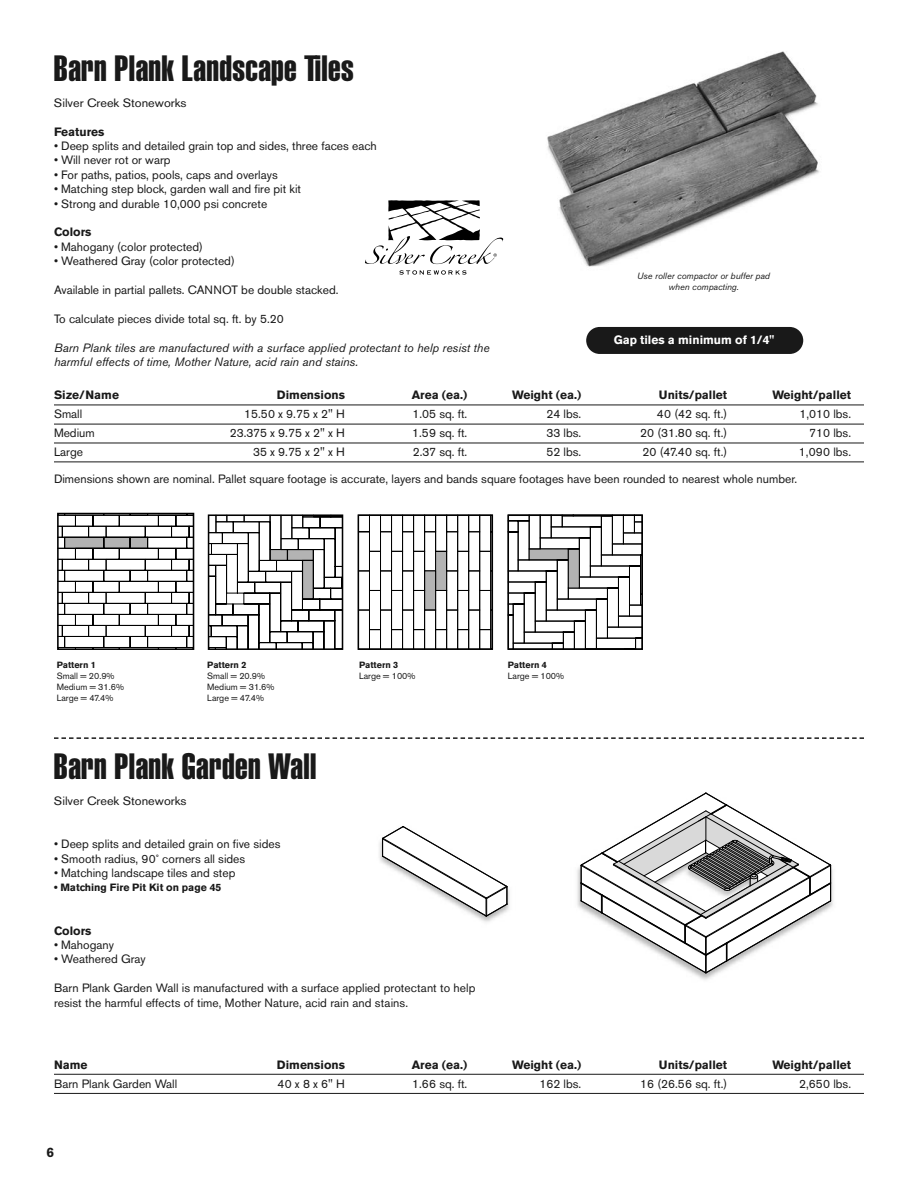
<style>
.page{position:relative;width:918px;height:1188px;background:#fff}
.page>*{position:absolute;margin:0;border:0;box-sizing:border-box;transform-origin:0 0}
.t1{font:36px "Helvetica Extra Compressed";letter-spacing:.01em;color:#191919;scale:1.05 1}
.t2{font:700 13.5px "Akzidenz Grotesk BE";color:#191919}
.t3{font:12px "Akzidenz Grotesk BE";color:#191919}
.t4{font:700 12px "Akzidenz Grotesk BE";color:#191919}
.t5{font:italic 12px "Akzidenz Grotesk BE";color:#191919}
.t6{font:12px "Akzidenz Grotesk BE";color:#191919;scale:1.05 1}
.t7{font:700 12px "Akzidenz Grotesk BE";color:#fff}
.t8{font:700 10.5px "Akzidenz Grotesk BE";color:#191919}
.t9{font:9px "Akzidenz Grotesk BE";color:#191919}
.t10{font:italic 9px "Akzidenz Grotesk BE";color:#191919}
.t11{font:700 9px "Akzidenz Grotesk BE";color:#191919}
</style>
<div class="page">
<hr style="left:54px;top:405px;width:810px;height:1px;background:#191919">
<hr style="left:54px;top:424px;width:810px;height:1px;background:#191919">
<hr style="left:54px;top:443px;width:810px;height:1px;background:#191919">
<hr style="left:54px;top:462px;width:810px;height:1px;background:#191919">
<svg style="left:54px;top:737px;width:810px;height:2px"></svg>
<hr style="left:54px;top:1074px;width:810px;height:1px;background:#191919">
<hr style="left:54px;top:1093px;width:810px;height:1px;background:#191919">
<svg style="left:211px;top:517px;width:129px;height:130px"></svg>
<div style="left:208px;top:514px;width:135px;height:136px;border:2px solid #000"></div>
<svg style="left:60px;top:516px;width:131px;height:131px"></svg>
<div style="left:57px;top:513px;width:137px;height:137px;border:2px solid #000"></div>
<svg style="left:508px;top:515px;width:135px;height:135px"></svg>
<svg style="left:358px;top:515px;width:135px;height:135px"></svg>
<div style="left:490px;top:610px;width:3px;height:39px;border:1px solid #000"></div>
<img style="left:547px;top:51px;width:273px;height:216px">
<div style="left:586px;top:327px;width:217px;height:27px;background:#191919;border-radius:14px"></div>
<img style="left:379px;top:839px;width:131px;height:83px">
<svg style="left:382px;top:826px;width:126px;height:91px"></svg>
<img style="left:577px;top:792px;width:256px;height:188px">
<svg style="left:581px;top:793px;width:250px;height:181px"></svg>
<svg style="left:399px;top:270px;width:67px;height:5px"></svg>
<svg style="left:365px;top:200px;width:138px;height:64px"></svg>
<p class="t1" style="left:54px;top:55px;width:287px">Barn Plank Landscape Tiles</p>
<p class="t6" style="left:54px;top:98px;width:128px">Silver Creek Stoneworks</p>
<p class="t4" style="left:54px;top:127px;width:52px">Features</p>
<p class="t3" style="left:54px;top:142px;width:324px">• Deep splits and detailed grain top and sides, three faces each</p>
<p class="t3" style="left:54px;top:156px;width:118px">• Will never rot or warp</p>
<p class="t3" style="left:54px;top:170px;width:225px">• For paths, patios, pools, caps and overlays</p>
<p class="t3" style="left:54px;top:185px;width:249px">• Matching step block, garden wall and fire pit kit</p>
<p class="t3" style="left:54px;top:199px;width:215px">• Strong and durable 10,000 psi concrete</p>
<p class="t4" style="left:54px;top:228px;width:39px">Colors</p>
<p class="t3" style="left:54px;top:242px;width:151px">• Mahogany (color protected)</p>
<p class="t3" style="left:54px;top:257px;width:182px">• Weathered Gray (color protected)</p>
<p class="t3" style="left:54px;top:286px;width:286px">Available in partial pallets. CANNOT be double stacked.</p>
<p class="t3" style="left:54px;top:314px;width:231px">To calculate pieces divide total sq. ft. by 5.20</p>
<p class="t5" style="left:54px;top:343px;width:437px">Barn Plank tiles are manufactured with a surface applied protectant to help resist the</p>
<p class="t5" style="left:54px;top:358px;width:306px">harmful effects of time, Mother Nature, acid rain and stains.</p>
<p class="t4" style="left:54px;top:391px;width:67px">Size/Name</p>
<p class="t4" style="left:277px;top:391px;width:70px">Dimensions</p>
<p class="t4" style="left:412px;top:391px;width:57px">Area (ea.)</p>
<p class="t4" style="left:512px;top:391px;width:71px">Weight (ea.)</p>
<p class="t4" style="left:659px;top:391px;width:70px">Units/pallet</p>
<p class="t4" style="left:772px;top:391px;width:80px">Weight/pallet</p>
<p class="t3" style="left:54px;top:410px;width:30px">Small</p>
<p class="t3" style="left:244px;top:410px;width:102px">15.50 x 9.75 x 2" H</p>
<p class="t3" style="left:412px;top:410px;width:56px">1.05 sq. ft.</p>
<p class="t3" style="left:546px;top:410px;width:36px">24 lbs.</p>
<p class="t3" style="left:657px;top:410px;width:72px">40 (42 sq. ft.)</p>
<p class="t3" style="left:799px;top:410px;width:53px">1,010 lbs.</p>
<p class="t3" style="left:54px;top:429px;width:42px">Medium</p>
<p class="t3" style="left:230px;top:429px;width:117px">23.375 x 9.75 x 2" x H</p>
<p class="t3" style="left:412px;top:429px;width:57px">1.59 sq. ft.</p>
<p class="t3" style="left:546px;top:429px;width:36px">33 lbs.</p>
<p class="t3" style="left:640px;top:429px;width:88px">20 (31.80 sq. ft.)</p>
<p class="t3" style="left:809px;top:429px;width:43px">710 lbs.</p>
<p class="t3" style="left:54px;top:448px;width:31px">Large</p>
<p class="t3" style="left:253px;top:448px;width:93px">35 x 9.75 x 2" x H</p>
<p class="t3" style="left:413px;top:448px;width:56px">2.37 sq. ft.</p>
<p class="t3" style="left:546px;top:448px;width:36px">52 lbs.</p>
<p class="t3" style="left:642px;top:448px;width:86px">20 (47.40 sq. ft.)</p>
<p class="t3" style="left:799px;top:448px;width:54px">1,090 lbs.</p>
<p class="t3" style="left:54px;top:475px;width:745px">Dimensions shown are nominal. Pallet square footage is accurate, layers and bands square footages have been rounded to nearest whole number.</p>
<p class="t10" style="left:637px;top:273px;width:134px">Use roller compactor or buffer pad</p>
<p class="t10" style="left:668px;top:283px;width:72px">when compacting.</p>
<p class="t7" style="left:614px;top:336px;width:162px">Gap tiles a minimum of 1/4"</p>
<p class="t11" style="left:57px;top:662px;width:41px">Pattern 1</p>
<p class="t9" style="left:57px;top:673px;width:59px">Small = 20.9%</p>
<p class="t9" style="left:57px;top:683px;width:69px">Medium = 31.6%</p>
<p class="t9" style="left:57px;top:694px;width:58px">Large = 47.4%</p>
<p class="t11" style="left:207px;top:662px;width:41px">Pattern 2</p>
<p class="t9" style="left:207px;top:673px;width:59px">Small = 20.9%</p>
<p class="t9" style="left:207px;top:683px;width:69px">Medium = 31.6%</p>
<p class="t9" style="left:207px;top:694px;width:58px">Large = 47.4%</p>
<p class="t11" style="left:359px;top:662px;width:41px">Pattern 3</p>
<p class="t9" style="left:359px;top:673px;width:58px">Large = 100%</p>
<p class="t1" style="left:54px;top:753px;width:252px">Barn Plank Garden Wall</p>
<p class="t6" style="left:54px;top:796px;width:128px">Silver Creek Stoneworks</p>
<p class="t3" style="left:54px;top:840px;width:228px">• Deep splits and detailed grain on five sides</p>
<p class="t3" style="left:54px;top:854px;width:193px">• Smooth radius, 90˚ corners all sides</p>
<p class="t3" style="left:54px;top:868px;width:183px">• Matching landscape tiles and step</p>
<p class="t8" style="left:54px;top:884px;width:169px">• Matching Fire Pit Kit on page 45</p>
<p class="t4" style="left:54px;top:926px;width:39px">Colors</p>
<p class="t3" style="left:54px;top:940px;width:61px">• Mahogany</p>
<p class="t3" style="left:54px;top:955px;width:93px">• Weathered Gray</p>
<p class="t3" style="left:54px;top:984px;width:423px">Barn Plank Garden Wall is manufactured with a surface applied protectant to help</p>
<p class="t3" style="left:54px;top:998px;width:356px">resist the harmful effects of time, Mother Nature, acid rain and stains.</p>
<p class="t11" style="left:508px;top:662px;width:41px">Pattern 4</p>
<p class="t9" style="left:508px;top:673px;width:58px">Large = 100%</p>
<p class="t4" style="left:54px;top:1060px;width:35px">Name</p>
<p class="t4" style="left:277px;top:1060px;width:70px">Dimensions</p>
<p class="t4" style="left:412px;top:1060px;width:57px">Area (ea.)</p>
<p class="t4" style="left:512px;top:1060px;width:71px">Weight (ea.)</p>
<p class="t4" style="left:659px;top:1060px;width:70px">Units/pallet</p>
<p class="t4" style="left:772px;top:1060px;width:80px">Weight/pallet</p>
<p class="t3" style="left:54px;top:1079px;width:125px">Barn Plank Garden Wall</p>
<p class="t3" style="left:278px;top:1079px;width:69px">40 x 8 x 6" H</p>
<p class="t3" style="left:412px;top:1079px;width:57px">1.66 sq. ft.</p>
<p class="t3" style="left:539px;top:1079px;width:43px">162 lbs.</p>
<p class="t3" style="left:640px;top:1079px;width:88px">16 (26.56 sq. ft.)</p>
<p class="t3" style="left:799px;top:1079px;width:53px">2,650 lbs.</p>
<p class="t2" style="left:46px;top:1147px;width:9px">6</p>
</div>
